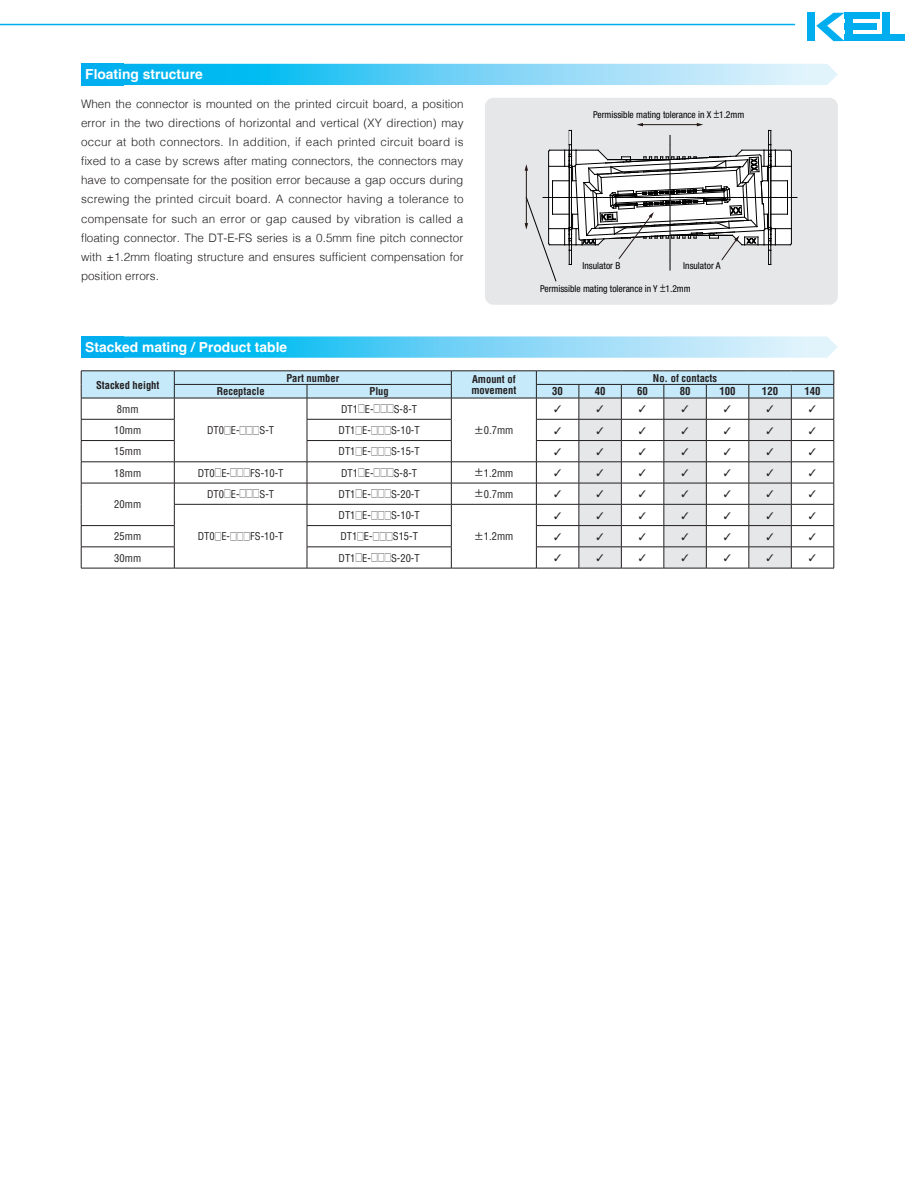
<style>
.page{position:relative;width:918px;height:1188px;background:#fff}
.page>*{position:absolute;margin:0;border:0;box-sizing:border-box;transform-origin:0 0}
.t1{font:700 13.8px "Helvetica";color:#fff}
.t2{font:300 11.7px/19.2px "Helvetica";letter-spacing:.005em;color:#231f20;text-align:justify}
.t3{font:700 condensed 10.8px "Helvetica";color:#231f20}
.t4{font:condensed 10.5px "Helvetica";color:#231f20}
.t5{font:700 condensed 10.5px/10.6px "Helvetica";color:#231f20}
.t6{font:condensed 9.6px "Helvetica Neue LT Std";color:#000}
.s1{font-family:"Gothic MB101 Pr 6 N";font-stretch:normal}
.s2{font-family:"Gothic MB101 Pro";font-stretch:normal;font-size:9.6px}
</style>
<div class="page">
<div style="left:807px;top:13px;width:8px;height:28px;background:#00aeef"></div>
<div style="left:845px;top:13px;width:8px;height:28px;background:#00aeef"></div>
<div style="left:845px;top:13px;width:35px;height:6px;background:#00aeef"></div>
<div style="left:845px;top:24px;width:32px;height:6px;background:#00aeef"></div>
<div style="left:845px;top:35px;width:60px;height:6px;background:#00aeef"></div>
<div style="left:882px;top:13px;width:8px;height:28px;background:#00aeef"></div>
<svg style="left:816px;top:13px;width:29px;height:28px"></svg>
<hr style="left:0;top:24px;width:795px;height:1px;background:#00aeef">
<svg style="left:124px;top:64px;width:714px;height:21px;background:#6dd2f5"></svg>
<div style="left:81px;top:64px;width:43px;height:21px;background:#00afef"></div>
<svg style="left:124px;top:336px;width:714px;height:22px;background:#72d4f6"></svg>
<div style="left:81px;top:336px;width:43px;height:22px;background:#00afef"></div>
<div style="left:485px;top:98px;width:353px;height:207px;background:#e6e7e9;border-radius:9px"></div>
<svg style="left:525px;top:123px;width:272px;height:158px"></svg>
<hr style="left:81px;top:568px;width:93px;height:1px;background:#231f20">
<hr style="left:174px;top:568px;width:133px;height:1px;background:#231f20">
<hr style="left:307px;top:568px;width:144px;height:1px;background:#231f20">
<hr style="left:451px;top:568px;width:85px;height:1px;background:#231f20">
<hr style="left:536px;top:568px;width:43px;height:1px;background:#231f20">
<hr style="left:579px;top:568px;width:42px;height:1px;background:#231f20">
<hr style="left:621px;top:568px;width:43px;height:1px;background:#231f20">
<hr style="left:664px;top:568px;width:42px;height:1px;background:#231f20">
<hr style="left:706px;top:568px;width:43px;height:1px;background:#231f20">
<hr style="left:749px;top:568px;width:42px;height:1px;background:#231f20">
<hr style="left:791px;top:568px;width:43px;height:1px;background:#231f20">
<svg style="left:81px;top:371px;width:754px;height:197px"></svg>
<p class="t1" style="left:85px;top:66px;width:119px">Floating structure</p>
<p class="t2" style="left:81px;top:93px;width:384px">When the connector is mounted on the printed circuit board, a position error in the two directions of horizontal and vertical (XY direction) may occur at both connectors. In addition, if each printed circuit board is fixed to a case by screws after mating connectors, the connectors may have to compensate for the position error because a gap occurs during screwing the printed circuit board. A connector having a tolerance to compensate for such an error or gap caused by vibration is called a floating connector. The DT-E-FS series is a 0.5mm fine pitch connector with ±1.2mm floating structure and ensures sufficient compensation for position errors.</p>
<p class="t1" style="left:85px;top:339px;width:203px">Stacked mating / Product table</p>
<p class="t6" style="left:593px;top:109px;width:153px">Permissible mating tolerance in X <span class="s1">±</span>1.2mm</p>
<p class="t6" style="left:583px;top:260px;width:39px">Insulator B</p>
<p class="t6" style="left:683px;top:260px;width:39px">Insulator A</p>
<p class="t6" style="left:540px;top:283px;width:152px">Permissible mating tolerance in Y <span class="s1">±</span>1.2mm</p>
<p class="t5" style="left:96px;top:379px;width:65px">Stacked height</p>
<p class="t4" style="left:117px;top:402px;width:23px">8mm</p>
<p class="t5" style="left:286px;top:373px;width:54px">Part number</p>
<p class="t5" style="left:471px;top:374px;width:47px">Amount of movement</p>
<p class="t5" style="left:653px;top:373px;width:66px">No. of contacts</p>
<p class="t5" style="left:217px;top:386px;width:49px">Receptacle</p>
<p class="t5" style="left:370px;top:386px;width:21px">Plug</p>
<p class="t3" style="left:552px;top:385px;width:12px">30</p>
<p class="t3" style="left:595px;top:385px;width:12px">40</p>
<p class="t3" style="left:637px;top:385px;width:12px">60</p>
<p class="t3" style="left:680px;top:385px;width:12px">80</p>
<p class="t3" style="left:719px;top:385px;width:18px">100</p>
<p class="t3" style="left:762px;top:385px;width:18px">120</p>
<p class="t3" style="left:804px;top:385px;width:18px">140</p>
<p class="t4" style="left:341px;top:402px;width:77px">DT1<span class="s2">□</span>E-<span class="s2">□□□</span>S-8-T</p>
<p class="t4" style="left:114px;top:424px;width:28px">10mm</p>
<p class="t4" style="left:339px;top:424px;width:83px">DT1<span class="s2">□</span>E-<span class="s2">□□□</span>S-10-T</p>
<p class="t4" style="left:114px;top:445px;width:28px">15mm</p>
<p class="t4" style="left:339px;top:445px;width:83px">DT1<span class="s2">□</span>E-<span class="s2">□□□</span>S-15-T</p>
<p class="t4" style="left:114px;top:466px;width:28px">18mm</p>
<p class="t4" style="left:198px;top:466px;width:87px">DT0<span class="s2">□</span>E-<span class="s2">□□□</span>FS-10-T</p>
<p class="t4" style="left:341px;top:466px;width:77px">DT1<span class="s2">□</span>E-<span class="s2">□□□</span>S-8-T</p>
<p class="t4" style="left:474px;top:466px;width:41px"><span class="s2">±</span>1.2mm</p>
<p class="t4" style="left:114px;top:498px;width:28px">20mm</p>
<p class="t4" style="left:207px;top:424px;width:69px">DT0<span class="s2">□</span>E-<span class="s2">□□□</span>S-T</p>
<p class="t4" style="left:474px;top:424px;width:41px"><span class="s2">±</span>0.7mm</p>
<p class="t4" style="left:207px;top:487px;width:69px">DT0<span class="s2">□</span>E-<span class="s2">□□□</span>S-T</p>
<p class="t4" style="left:339px;top:487px;width:83px">DT1<span class="s2">□</span>E-<span class="s2">□□□</span>S-20-T</p>
<p class="t4" style="left:474px;top:487px;width:41px"><span class="s2">±</span>0.7mm</p>
<p class="t4" style="left:198px;top:530px;width:87px">DT0<span class="s2">□</span>E-<span class="s2">□□□</span>FS-10-T</p>
<p class="t4" style="left:339px;top:509px;width:83px">DT1<span class="s2">□</span>E-<span class="s2">□□□</span>S-10-T</p>
<p class="t4" style="left:114px;top:530px;width:28px">25mm</p>
<p class="t4" style="left:340px;top:530px;width:79px">DT1<span class="s2">□</span>E-<span class="s2">□□□</span>S15-T</p>
<p class="t4" style="left:114px;top:551px;width:28px">30mm</p>
<p class="t4" style="left:339px;top:551px;width:83px">DT1<span class="s2">□</span>E-<span class="s2">□□□</span>S-20-T</p>
<p class="t4" style="left:474px;top:530px;width:41px"><span class="s2">±</span>1.2mm</p>
</div>
